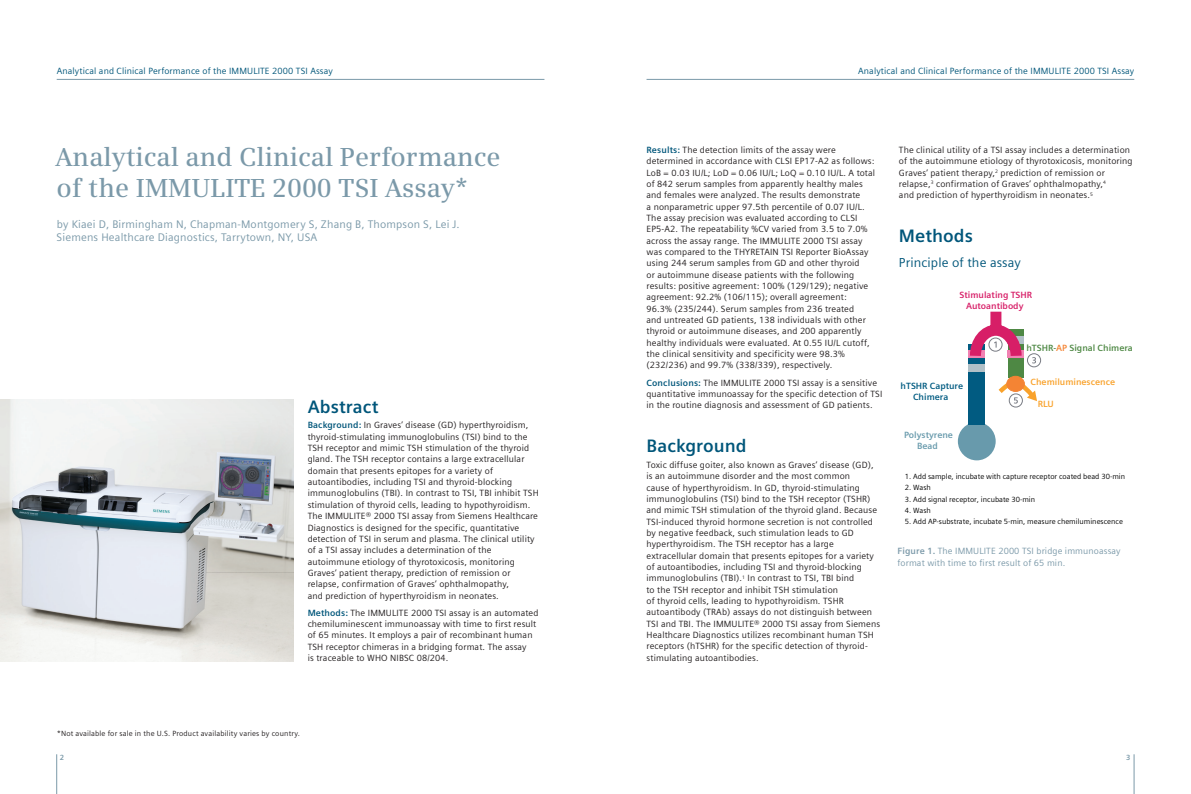
<style>
.page{position:relative;width:1191px;height:794px;background:#fff}
.page>*{position:absolute;margin:0;border:0;box-sizing:border-box;transform-origin:0 0}
._01__Headline__26{font:600 26px/31.2px "Siemens Serif";color:#7b99a9}
._01__Subline__18_Acc{font:700 18px "Siemens Sans";letter-spacing:.005em;color:#00567a}
._01__Subline__13_Acc{font:13px "Siemens Sans";letter-spacing:.01em;color:#00567a}
._04__Copy__11pt_4_5m{font:11px/13.5px "Siemens Sans";letter-spacing:.015em;color:#7b99a9}
._04__Copy___9pt_4mm{font:9px/11.3px "Siemens Sans";letter-spacing:.015em;color:#231f20}
.t1{font:9px "Siemens Sans";letter-spacing:.015em;color:#00567a}
._04__Copy___9pt_4mm-2{font:9px/11.3px "Siemens Sans";letter-spacing:.015em;color:#7b99a9}
.t2{font:700 9px/11px "Siemens Sans";color:#d71e67;text-align:center}
.t3{font:700 9px "Siemens Sans";color:#4e8844}
.t4{font:700 9px "Siemens Sans";color:#f9a22b}
.t5{font:700 9px/11px "Siemens Sans";color:#015b81;text-align:center}
.t6{font:700 9px/11px "Siemens Sans";color:#689aac;text-align:center}
.t7{font:7.5px "Siemens Sans";color:#000}
._04__Copy___7_5pt_3{font:7.5px "Siemens Sans";letter-spacing:.02em;color:#231f20}
._05__Marginal_notes{font:700 7.5px "Siemens Sans";color:#7b99a9}
.s1{font-weight:700;color:#00567a}
.s2{color:#f48434}
.s3{font-weight:700}
</style>
<div class="page">
<hr style="left:56px;top:754px;width:1px;height:40px;background:#7b99a9">
<hr style="left:1133px;top:754px;width:1px;height:40px;background:#7b99a9">
<hr style="left:57px;top:79px;width:487px;height:1px;background:#7b99a9">
<hr style="left:646px;top:79px;width:488px;height:1px;background:#7b99a9">
<img style="left:0;top:399px;width:293px;height:262px">
<div style="left:958px;top:422px;width:37px;height:38px;background:#689aac;border-radius:50%"></div>
<div style="left:968px;top:344px;width:16px;height:80px;background:#015b81"></div>
<svg style="left:968px;top:311px;width:73px;height:97px"></svg>
<p class="t1" style="left:57px;top:66px;width:278px">Analytical and Clinical Performance of the IMMULITE 2000 TSI Assay</p>
<p class="t1" style="left:858px;top:66px;width:278px">Analytical and Clinical Performance of the IMMULITE 2000 TSI Assay</p>
<p class="_01__Headline__26" style="left:55px;top:141px;width:446px">Analytical and Clinical Performance of the IMMULITE 2000 TSI Assay*</p>
<p class="_04__Copy__11pt_4_5m" style="left:57px;top:217px;width:405px">by Kiaei D, Birmingham N, Chapman-Montgomery S, Zhang B, Thompson S, Lei J.<br>Siemens Healthcare Diagnostics, Tarrytown, NY, USA</p>
<p class="_01__Subline__18_Acc" style="left:308px;top:396px;width:72px">Abstract</p>
<p class="_04__Copy___9pt_4mm" style="left:308px;top:420px;width:232px"><span class="s1">Background:</span> In Graves’ disease (GD) hyperthyroidism, thyroid-stimulating immunoglobulins (TSI) bind to the TSH receptor and mimic TSH stimulation of the thyroid gland. The TSH receptor contains a large extracellular domain that presents epitopes for a variety of autoantibodies, including TSI and thyroid-blocking immunoglobulins (TBI). In contrast to TSI, TBI inhibit TSH stimulation of thyroid cells, leading to hypothyroidism.<br>The IMMULITE® 2000 TSI assay from Siemens Healthcare Diagnostics is designed for the specific, quantitative detection of TSI in serum and plasma. The clinical utility of a TSI assay includes a determination of the autoimmune etiology of thyrotoxicosis, monitoring Graves’ patient therapy, prediction of remission or relapse, confirmation of Graves’ ophthalmopathy,<br>and prediction of hyperthyroidism in neonates.</p>
<p class="_04__Copy___9pt_4mm" style="left:308px;top:607px;width:232px"><span class="s1">Methods:</span> The IMMULITE 2000 TSI assay is an automated chemiluminescent immunoassay with time to first result of 65 minutes. It employs a pair of recombinant human TSH receptor chimeras in a bridging format. The assay<br>is traceable to WHO NIBSC 08/204.</p>
<p class="_04__Copy___7_5pt_3" style="left:57px;top:729px;width:245px">*Not available for sale in the U.S. Product availability varies by country.</p>
<p class="_05__Marginal_notes" style="left:60px;top:753px;width:6px">2</p>
<p class="_04__Copy___9pt_4mm" style="left:646px;top:144px;width:230px"><span class="s1">Results:</span> The detection limits of the assay were determined in accordance with CLSI EP17-A2 as follows:<br>LoB = 0.03 IU/L; LoD = 0.06 IU/L; LoQ = 0.10 IU/L. A total of 842 serum samples from apparently healthy males and females were analyzed. The results demonstrate<br>a nonparametric upper 97.5th percentile of 0.07 IU/L.<br>The assay precision was evaluated according to CLSI EP5-A2. The repeatability %CV varied from 3.5 to 7.0% across the assay range. The IMMULITE 2000 TSI assay was compared to the THYRETAIN TSI Reporter BioAssay using 244 serum samples from GD and other thyroid<br>or autoimmune disease patients with the following results: positive agreement: 100% (129/129); negative agreement: 92.2% (106/115); overall agreement:<br>96.3% (235/244). Serum samples from 236 treated<br>and untreated GD patients, 138 individuals with other thyroid or autoimmune diseases, and 200 apparently healthy individuals were evaluated. At 0.55 IU/L cutoff, the clinical sensitivity and specificity were 98.3% (232/236) and 99.7% (338/339), respectively.</p>
<p class="_04__Copy___9pt_4mm" style="left:646px;top:377px;width:237px"><span class="s1">Conclusions:</span> The IMMULITE 2000 TSI assay is a sensitive quantitative immunoassay for the specific detection of TSI in the routine diagnosis and assessment of GD patients.</p>
<p class="_01__Subline__18_Acc" style="left:646px;top:436px;width:102px">Background</p>
<p class="_04__Copy___9pt_4mm" style="left:646px;top:459px;width:235px">Toxic diffuse goiter, also known as Graves’ disease (GD), is an autoimmune disorder and the most common<br>cause of hyperthyroidism. In GD, thyroid-stimulating immunoglobulins (TSI) bind to the TSH receptor (TSHR) and mimic TSH stimulation of the thyroid gland. Because TSI-induced thyroid hormone secretion is not controlled by negative feedback, such stimulation leads to GD hyperthyroidism. The TSH receptor has a large extracellular domain that presents epitopes for a variety of autoantibodies, including TSI and thyroid-blocking immunoglobulins (TBI).<sup>1</sup> In contrast to TSI, TBI bind<br>to the TSH receptor and inhibit TSH stimulation<br>of thyroid cells, leading to hypothyroidism. TSHR autoantibody (TRAb) assays do not distinguish between TSI and TBI. The IMMULITE® 2000 TSI assay from Siemens Healthcare Diagnostics utilizes recombinant human TSH receptors (hTSHR) for the specific detection of thyroid&shy;stimulating autoantibodies.</p>
<p class="_04__Copy___9pt_4mm" style="left:899px;top:144px;width:235px">The clinical utility of a TSI assay includes a determination of the autoimmune etiology of thyrotoxicosis, monitoring Graves’ patient therapy,<sup>2</sup> prediction of remission or relapse,<sup>3</sup> confirmation of Graves’ ophthalmopathy,<sup>4<br></sup>and prediction of hyperthyroidism in neonates.<sup>5</sup></p>
<p class="_01__Subline__18_Acc" style="left:899px;top:226px;width:76px">Methods</p>
<p class="_01__Subline__13_Acc" style="left:899px;top:255px;width:123px">Principle of the assay</p>
<p class="t2" style="left:959px;top:289px;width:74px">Stimulating TSHR<br>Autoantibody</p>
<p class="t3" style="left:1026px;top:343px;width:108px">hTSHR-<span class="s2">AP</span> Signal Chimera</p>
<p class="t5" style="left:900px;top:380px;width:64px">hTSHR Capture<br>Chimera</p>
<p class="t4" style="left:1030px;top:377px;width:86px">Chemiluminescence</p>
<p class="t4" style="left:1037px;top:399px;width:18px">RLU</p>
<p class="t6" style="left:904px;top:429px;width:51px">Polystyrene<br>Bead</p>
<p class="t7" style="left:904px;top:472px;width:222px">1. Add sample, incubate with capture receptor coated bead 30-min</p>
<p class="t7" style="left:904px;top:483px;width:28px">2. Wash</p>
<p class="t7" style="left:904px;top:495px;width:132px">3. Add signal receptor, incubate 30-min</p>
<p class="t7" style="left:904px;top:506px;width:28px">4. Wash</p>
<p class="t7" style="left:904px;top:517px;width:220px">5. Add AP-substrate, incubate 5-min, measure chemiluminescence</p>
<p class="_04__Copy___9pt_4mm-2" style="left:897px;top:545px;width:225px"><span class="s3">Figure 1.</span> The IMMULITE 2000 TSI bridge immunoassay format with time to first result of 65 min.</p>
<p class="_05__Marginal_notes" style="left:1126px;top:753px;width:6px">3</p>
</div>
